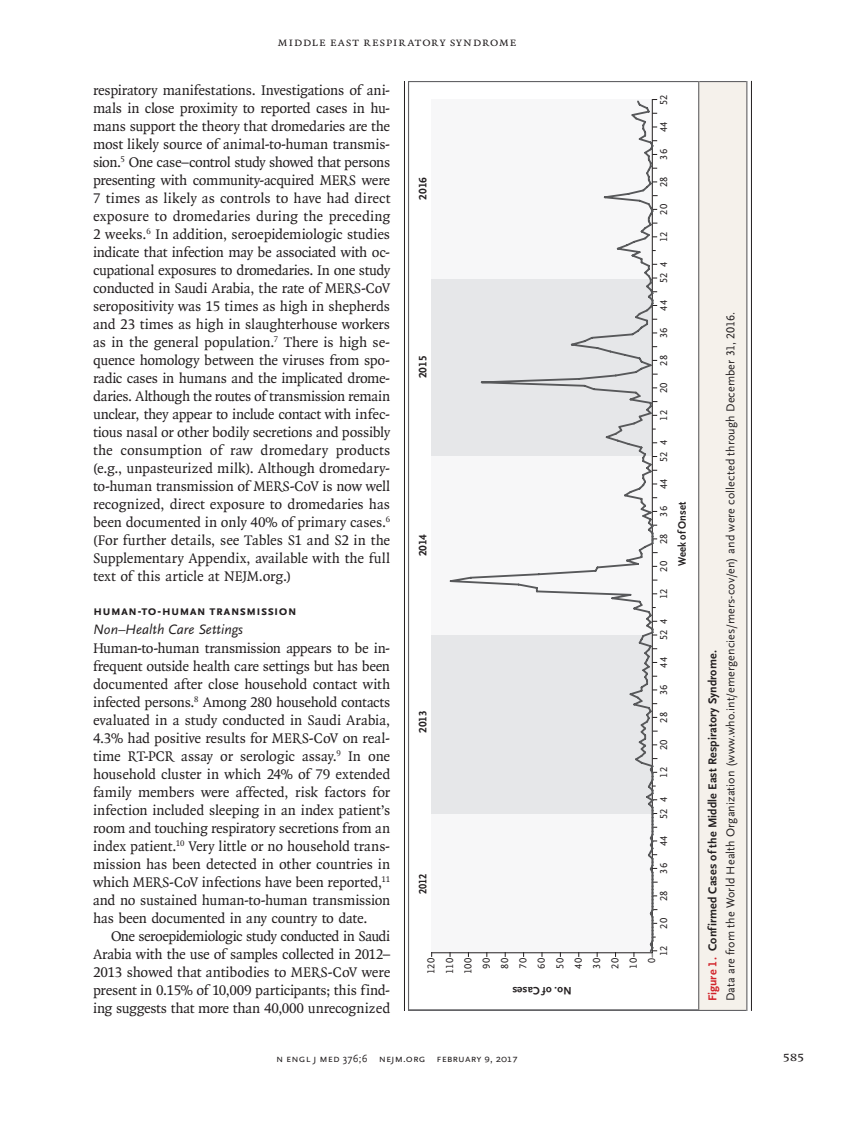
<style>
.page{position:relative;width:851px;height:1134px;background:#fff}
.page>*{position:absolute;margin:0;border:0;box-sizing:border-box;transform-origin:0 0}
.t1{font:15px/18px "OTNEJM Quadraat";letter-spacing:-.01em;color:#231f20;text-align:justify}
.t2{font:italic 14.25px "OTNEJM Scala Sans LF";color:#231f20}
.t3{font:14.25px "OTNEJM Quadraat Cap";color:#231f20}
.t4{font:700 13.5px "OTNEJM Scala Sans Small LF Cap";letter-spacing:.01em;color:#231f20}
.t5{font:12.75px "OTNEJM Quadraat Small Cap";letter-spacing:.05em;color:#231f20}
.t6{font:12px/18px "OTNEJM Scala Sans LF";letter-spacing:.01em;color:#231f20}
.t7{font:700 11.25px "OTNEJM Scala Sans LF";color:#231f20}
.t8{font:700 11.25px "OTNEJM Scala Sans LF";color:#231f20;scale:.94 1}
.t9{font:700 11.25px "OTNEJM Scala Sans LF";color:#231f20;scale:.91 1}
.t10{font:10.8px "OTNEJM Scala Sans LF Cap";letter-spacing:.01em;color:#231f20}
.t11{font:10.5px/18.5px "OTNEJM Scala Sans LF";color:#231f20;text-align:right}
.s1{font-weight:700;color:#d1232a}
.s2{font-weight:700}
.s3{font-family:"OTNEJM Scala Sans OSF"}
.s4{font-family:"OTNEJM Scala Sans LF Small Cap"}
</style>
<div class="page">
<hr style="left:404px;top:81px;width:1px;height:930px;background:#231f20">
<div style="left:431px;top:814px;width:221px;height:138px;background:#f7f7f8"></div>
<div style="left:431px;top:635px;width:221px;height:179px;background:#e6e7e9"></div>
<div style="left:431px;top:279px;width:221px;height:178px;background:#e6e7e9"></div>
<div style="left:431px;top:457px;width:221px;height:178px;background:#f7f7f8"></div>
<div style="left:431px;top:99px;width:221px;height:180px;background:#f7f7f8"></div>
<hr style="left:431px;top:952px;width:221px;height:1px;background:#231f20">
<svg style="left:448px;top:99px;width:207px;height:855px"></svg>
<div style="left:698px;top:82px;width:48px;height:928px;background:#f5f1eb"></div>
<hr style="left:746px;top:81px;width:1px;height:930px;background:#636366">
<hr style="left:698px;top:81px;width:1px;height:930px;background:#636366">
<hr style="left:699px;top:1010px;width:47px;height:1px;background:#636366">
<hr style="left:699px;top:81px;width:47px;height:1px;background:#636366">
<hr style="left:751px;top:81px;width:1px;height:930px;background:#231f20">
<p class="t5" style="left:277px;top:35px;width:240px">Middle East Respiratory Syndrome</p>
<p class="t1" style="left:93px;top:81px;width:299px">respiratory manifestations. Investigations of ani&shy;mals in close proximity to reported cases in hu&shy;mans support the theory that dromedaries are the most likely source of animal-to-human transmis&shy;sion.<sup>5</sup> One case–control study showed that persons presenting with community-acquired MERS were 7 times as likely as controls to have had direct exposure to dromedaries during the preceding 2 weeks.<sup>6</sup> In addition, seroepidemiologic studies indicate that infection may be associated with oc&shy;cupational exposures to dromedaries. In one study conducted in Saudi Arabia, the rate of MERS-CoV seropositivity was 15 times as high in shepherds and 23 times as high in slaughterhouse workers as in the general population.<sup>7</sup> There is high se&shy;quence homology between the viruses from spo&shy;radic cases in humans and the implicated drome&shy;daries. Although the routes of transmission remain unclear, they appear to include contact with infec&shy;tious nasal or other bodily secretions and possibly the consumption of raw dromedary products (e.g., unpasteurized milk). Although dromedary&shy;to-human transmission of MERS-CoV is now well recognized, direct exposure to dromedaries has been documented in only 40% of primary cases.<sup>6 </sup>(For further details, see Tables S1 and S2 in the Supplementary Appendix, available with the full text of this article at NEJM.org.)</p>
<p class="t4" style="left:93px;top:603px;width:205px">Human-to-Human Transmission</p>
<p class="t2" style="left:93px;top:621px;width:151px">Non–Health Care Settings</p>
<p class="t1" style="left:93px;top:639px;width:299px">Human-to-human transmission appears to be in&shy;frequent outside health care settings but has been documented after close household contact with infected persons.<sup>8</sup> Among 280 household contacts evaluated in a study conducted in Saudi Arabia, 4.3% had positive results for MERS-CoV on real&shy;time RT-PCR assay or serologic assay.<sup>9</sup> In one household cluster in which 24% of 79 extended family members were affected, risk factors for infection included sleeping in an index patient’s room and touching respiratory secretions from an index patient.<sup>10</sup> Very little or no household trans&shy;mission has been detected in other countries in which MERS-CoV infections have been reported,<sup>11 </sup>and no sustained human-to-human transmission has been documented in any country to date.</p>
<p class="t1" style="left:93px;top:927px;width:299px;text-indent:18px">One seroepidemiologic study conducted in Saudi Arabia with the use of samples collected in 2012– 2013 showed that antibodies to MERS-CoV were present in 0.15% of 10,009 participants; this find&shy;ing suggests that more than 40,000 unrecognized</p>
<p class="t11" style="left:654px;top:105px;width:12px;rotate:-90deg">52</p>
<p class="t11" style="left:654px;top:132px;width:12px;rotate:-90deg">44</p>
<p class="t11" style="left:654px;top:160px;width:12px;rotate:-90deg">36</p>
<p class="t7" style="left:417px;top:200px;width:24px;rotate:-90deg">2016</p>
<p class="t11" style="left:654px;top:187px;width:12px;rotate:-90deg">28</p>
<p class="t11" style="left:654px;top:215px;width:12px;rotate:-90deg">20</p>
<p class="t11" style="left:654px;top:242px;width:12px;rotate:-90deg">12</p>
<p class="t11" style="left:654px;top:283px;width:23px;rotate:-90deg">52 4</p>
<p class="t11" style="left:654px;top:311px;width:12px;rotate:-90deg">44</p>
<p class="t11" style="left:654px;top:338px;width:12px;rotate:-90deg">36</p>
<p class="t7" style="left:417px;top:378px;width:24px;rotate:-90deg">2015</p>
<p class="t11" style="left:654px;top:366px;width:12px;rotate:-90deg">28</p>
<p class="t11" style="left:654px;top:393px;width:12px;rotate:-90deg">20</p>
<p class="t11" style="left:654px;top:421px;width:12px;rotate:-90deg">12</p>
<p class="t11" style="left:654px;top:462px;width:23px;rotate:-90deg">52 4</p>
<p class="t11" style="left:654px;top:489px;width:12px;rotate:-90deg">44</p>
<p class="t11" style="left:654px;top:517px;width:12px;rotate:-90deg">36</p>
<p class="t7" style="left:417px;top:556px;width:24px;rotate:-90deg">2014</p>
<p class="t11" style="left:654px;top:544px;width:12px;rotate:-90deg">28</p>
<p class="t11" style="left:654px;top:572px;width:12px;rotate:-90deg">20</p>
<p class="t11" style="left:654px;top:599px;width:12px;rotate:-90deg">12</p>
<p class="t11" style="left:654px;top:640px;width:23px;rotate:-90deg">52 4</p>
<p class="t11" style="left:654px;top:668px;width:12px;rotate:-90deg">44</p>
<p class="t11" style="left:654px;top:695px;width:12px;rotate:-90deg">36</p>
<p class="t7" style="left:417px;top:733px;width:24px;rotate:-90deg">2013</p>
<p class="t11" style="left:654px;top:723px;width:12px;rotate:-90deg">28</p>
<p class="t11" style="left:654px;top:750px;width:12px;rotate:-90deg">20</p>
<p class="t11" style="left:654px;top:778px;width:12px;rotate:-90deg">12</p>
<p class="t11" style="left:654px;top:819px;width:23px;rotate:-90deg">52 4</p>
<p class="t11" style="left:654px;top:846px;width:12px;rotate:-90deg">44</p>
<p class="t9" style="left:417px;top:894px;width:24px;rotate:-90deg">2012</p>
<p class="t11" style="left:654px;top:874px;width:12px;rotate:-90deg">36</p>
<p class="t11" style="left:654px;top:901px;width:12px;rotate:-90deg">28</p>
<p class="t11" style="left:654px;top:929px;width:12px;rotate:-90deg">20</p>
<p class="t11" style="left:654px;top:956px;width:12px;rotate:-90deg">12</p>
<p class="t11" style="left:422px;top:974px;width:17px;rotate:-90deg">120<br>110<br>100<br>90<br>80<br>70<br>60<br>50<br>40<br>30<br>20<br>10<br>0</p>
<p class="t7" style="left:571px;top:996px;width:61px;rotate:-180deg">No. of Cases</p>
<p class="t8" style="left:676px;top:566px;width:70px;rotate:-90deg">Week of Onset</p>
<p class="t6" style="left:703px;top:1001px;width:691px;rotate:-90deg"><span class="s1">Figure 1.</span> <span class="s2">Confirmed Cases of the Middle East Respiratory Syndrome.<br></span>Data are from the World Health Organization (www.who.int/emergencies/mers-cov/en) and were collected through December 31, 2016.</p>
<p class="t10" style="left:276px;top:1053px;width:243px">n engl j med <span class="s3">376;6</span> nejm.org <span class="s4">February 9, 2017</span></p>
<p class="t3" style="left:782px;top:1048px;width:23px">585</p>
</div>
